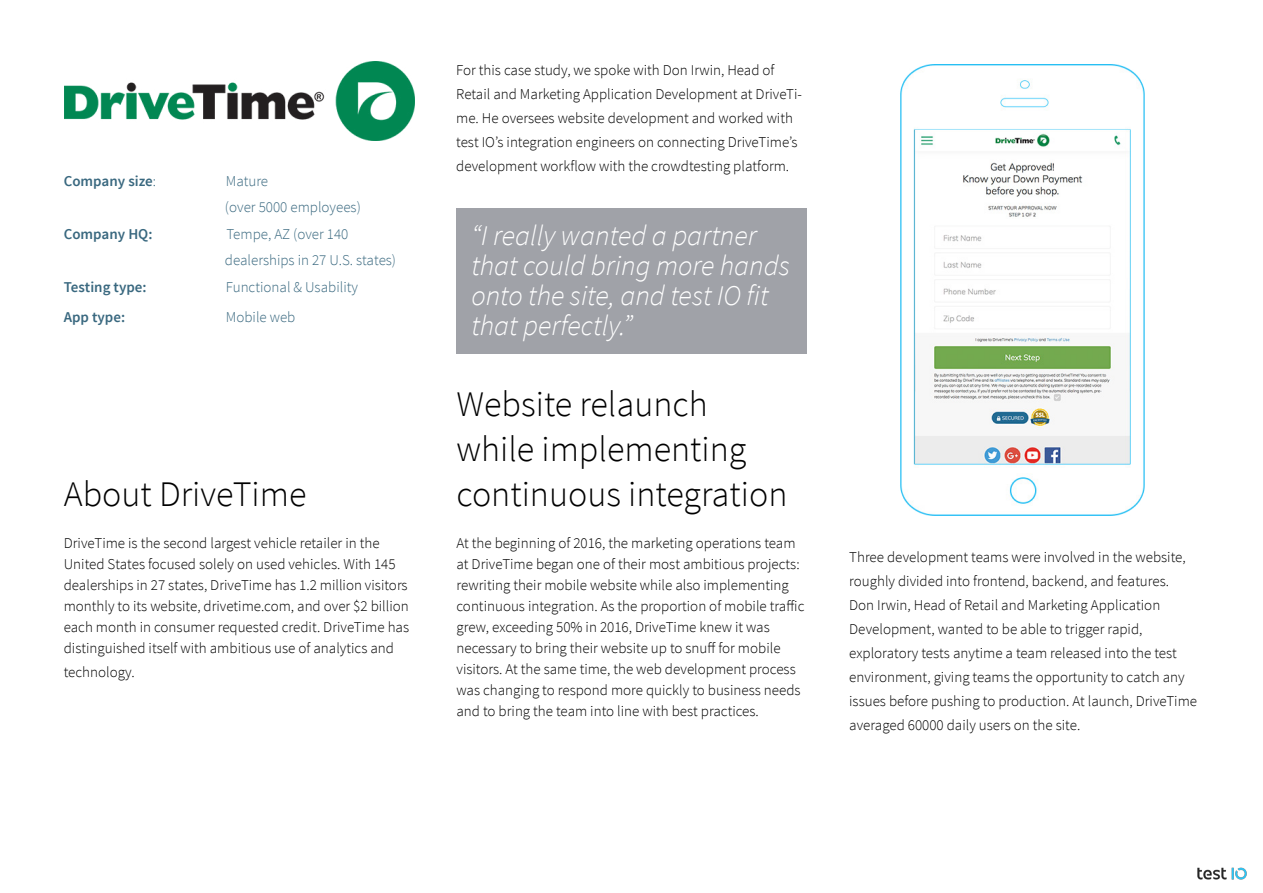
<style>
.page{position:relative;width:1263px;height:893px;background:#fff}
.page>*{position:absolute;margin:0;border:0;box-sizing:border-box;transform-origin:0 0}
.t1{font:300 36px/45px "Source Sans Pro";color:#000}
.t2{font:italic 300 28.5px/30px "Source Sans Pro";color:#fff}
.t3{font:300 15px/21px "Source Sans Pro";color:#000}
.t4{font:300 15px/26.5px "Source Sans Pro";color:#39687f}
.t5{font:600 15px "Source Sans Pro";color:#39687f}
.s1{font-weight:300}
</style>
<div class="page">
<img style="left:1197px;top:867px;width:50px;height:13px">
<img style="left:64px;top:62px;width:351px;height:79px">
<img style="left:900px;top:64px;width:245px;height:452px">
<div style="left:456px;top:208px;width:351px;height:146px;background:#a0a2a8"></div>
<p class="t5" style="left:64px;top:171px;width:94px">Company size<span class="s1">:</span></p>
<p class="t4" style="left:225px;top:168px;width:137px">Mature<br>(over 5000 employees)</p>
<p class="t5" style="left:64px;top:224px;width:90px">Company HQ:</p>
<p class="t4" style="left:225px;top:221px;width:173px">Tempe, AZ (over 140 dealerships in 27 U.S. states)</p>
<p class="t5" style="left:64px;top:277px;width:84px">Testing type:</p>
<p class="t4" style="left:226px;top:274px;width:134px">Functional &amp; Usability</p>
<p class="t5" style="left:64px;top:307px;width:63px">App type:</p>
<p class="t4" style="left:226px;top:304px;width:71px">Mobile web</p>
<h1 class="t1" style="left:64px;top:472px;width:244px">About DriveTime</h1>
<p class="t3" style="left:64px;top:533px;width:347px">DriveTime is the second largest vehicle retailer in the United States focused solely on used vehicles. With 145 dealerships in 27 states, DriveTime has 1.2 million visitors monthly to its website, drivetime.com, and over $2 billion each month in consumer requested credit. DriveTime has distinguished itself with ambitious use of analytics and</p>
<p class="t3" style="left:64px;top:662px;width:72px">technology.</p>
<p class="t3" style="left:456px;top:58px;width:347px;line-height:24px">For this case study, we spoke with Don Irwin, Head of Retail and Marketing Application Development at DriveTi&shy;me. He oversees website development and worked with test IO’s integration engineers on connecting DriveTime’s development workflow with the crowdtesting platform.</p>
<h2 class="t2" style="left:471px;top:221px;width:320px">“I really wanted a partner that could bring more hands onto the site, and test IO fit that perfectly.”</h2>
<h1 class="t1" style="left:456px;top:382px;width:332px">Website relaunch while implementing continuous integration</h1>
<p class="t3" style="left:456px;top:533px;width:349px">At the beginning of 2016, the marketing operations team at DriveTime began one of their most ambitious projects: rewriting their mobile website while also implementing continuous integration. As the proportion of mobile traffic grew, exceeding 50% in 2016, DriveTime knew it was necessary to bring their website up to snuff for mobile visitors. At the same time, the web development process was changing to respond more quickly to business needs and to bring the team into line with best practices.</p>
<p class="t3" style="left:849px;top:545px;width:349px;line-height:24px">Three development teams were involved in the website, roughly divided into frontend, backend, and features.<br>Don Irwin, Head of Retail and Marketing Application Development, wanted to be able to trigger rapid, exploratory tests anytime a team released into the test environment, giving teams the opportunity to catch any issues before pushing to production. At launch, DriveTime averaged 60000 daily users on the site.</p>
</div>
